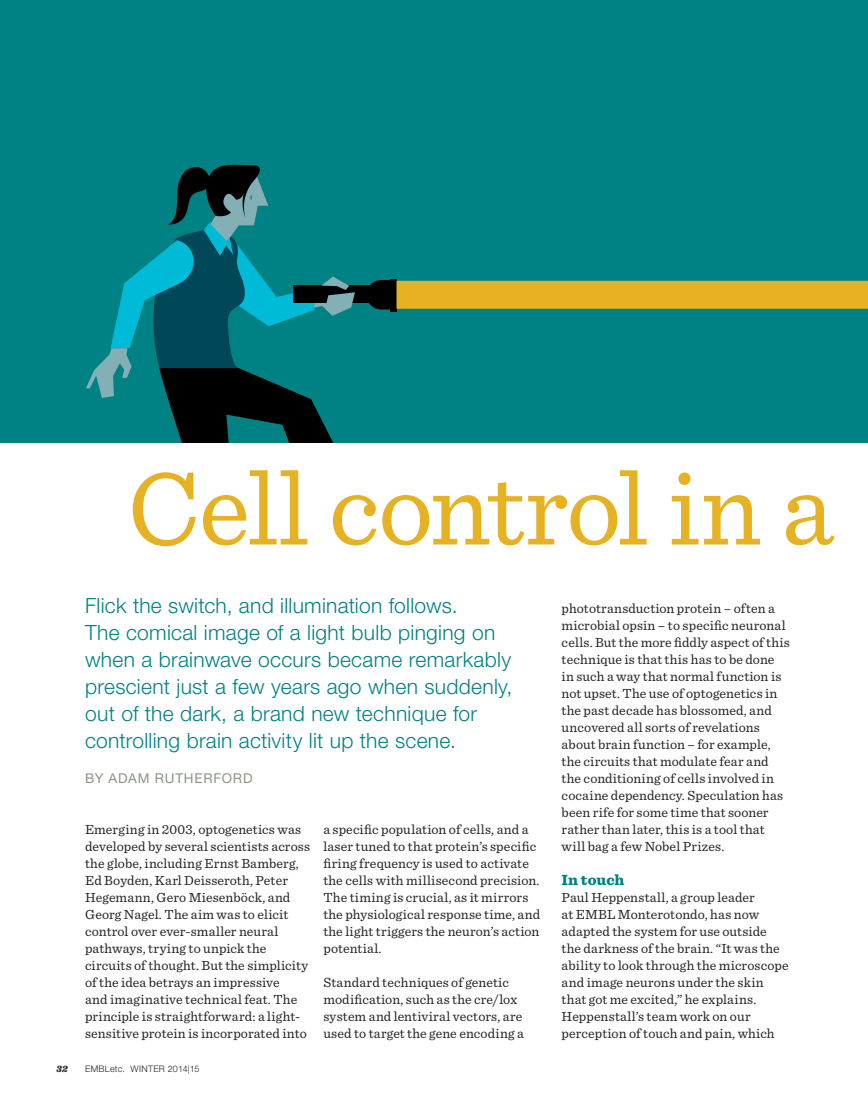
<style>
.page{position:relative;width:868px;height:1106px;background:#fff}
.page>*{position:absolute;margin:0;border:0;box-sizing:border-box;transform-origin:0 0}
.t1{font:108px "Sentinel";letter-spacing:-.02em;color:#e6b122}
.t2{font:300 21px/27px "Helvetica Neue LT Std";letter-spacing:.015em;color:#008184}
.t3{font:900 15.3px "Sentinel";color:#008184}
.t4{font:13.8px/17px "Sentinel";letter-spacing:.01em;color:#231f20}
.t5{font:13.5px "Helvetica Neue LT Std";letter-spacing:.06em;color:#8a9682}
.t6{font:italic 900 9.75px "Sentinel";color:#231f20}
.t7{font:300 9px "Helvetica Neue LT Std";letter-spacing:.03em;color:#231f20}
</style>
<div class="page">
<div style="left:0;top:0;width:867px;height:442px;background:#008184"></div>
<div style="left:294px;top:286px;width:81px;height:17px;background:#000"></div>
<svg style="left:366px;top:280px;width:23px;height:29px"></svg>
<div style="left:389px;top:279px;width:7px;height:32px;background:#000"></div>
<svg style="left:396px;top:279px;width:471px;height:30px;background:#d5ad28"></svg>
<svg style="left:86px;top:164px;width:269px;height:278px"></svg>
<h1 class="t1" style="left:128px;top:466px;width:707px">Cell control in a</h1>
<p class="t2" style="left:85px;top:593px;width:429px">Flick the switch, and illumination follows.<br>The comical image of a light bulb pinging on when a brainwave occurs became remarkably prescient just a few years ago when suddenly, out of the dark, a brand new technique for controlling brain activity lit up the scene.</p>
<p class="t5" style="left:85px;top:773px;width:169px">BY ADAM RUTHERFORD</p>
<p class="t4" style="left:85px;top:821px;width:226px">Emerging in 2003, optogenetics was developed by several scientists across the globe, including Ernst Bamberg, Ed Boyden, Karl Deisseroth, Peter Hegemann, Gero Miesenböck, and Georg Nagel. The aim was to elicit control over ever-smaller neural pathways, trying to unpick the circuits of thought. But the simplicity of the idea betrays an impressive<br>and imaginative technical feat. The principle is straightforward: a light&shy;sensitive protein is incorporated into</p>
<p class="t4" style="left:323px;top:821px;width:218px">a specific population of cells, and a laser tuned to that protein’s specific firing frequency is used to activate the cells with millisecond precision.<br>The timing is crucial, as it mirrors the physiological response time, and the light triggers the neuron’s action potential.</p>
<p class="t4" style="left:323px;top:974px;width:202px">Standard techniques of genetic modification, such as the cre/lox system and lentiviral vectors, are used to target the gene encoding a</p>
<p class="t6" style="left:56px;top:1065px;width:13px">32</p>
<p class="t7" style="left:85px;top:1065px;width:116px">EMBLetc. WINTER 2014|15</p>
<p class="t4" style="left:561px;top:600px;width:230px">phototransduction protein – often a microbial opsin – to specific neuronal cells. But the more fiddly aspect of this technique is that this has to be done in such a way that normal function is not upset. The use of optogenetics in the past decade has blossomed, and uncovered all sorts of revelations about brain function – for example, the circuits that modulate fear and the conditioning of cells involved in cocaine dependency. Speculation has been rife for some time that sooner rather than later, this is a tool that will bag a few Nobel Prizes.</p>
<p class="t3" style="left:561px;top:873px;width:64px">In touch</p>
<p class="t4" style="left:561px;top:889px;width:228px">Paul Heppenstall, a group leader<br>at EMBL Monterotondo, has now adapted the system for use outside the darkness of the brain. “It was the ability to look through the microscope and image neurons under the skin that got me excited,” he explains.<br>Heppenstall’s team work on our perception of touch and pain, which</p>
</div>
